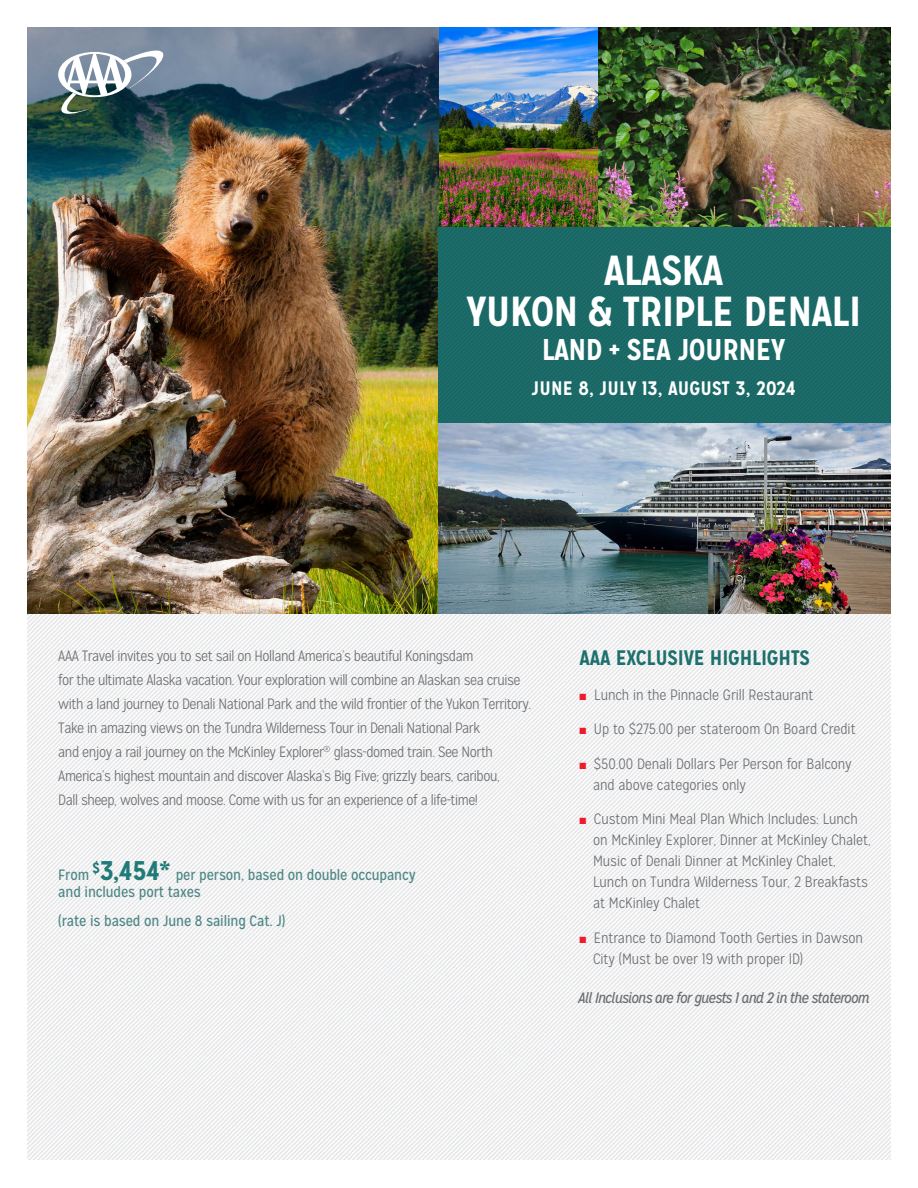
<style>
.page{position:relative;width:918px;height:1188px;background:#fff}
.page>*{position:absolute;margin:0;border:0;box-sizing:border-box;transform-origin:0 0}
.t1{font:700 42px "Mission Gothic";letter-spacing:-.02em;color:#fff}
.t2{font:700 30px "Mission Gothic";letter-spacing:-.02em;color:#fff}
.t3{font:700 21px "Mission Gothic";letter-spacing:-.01em;color:#1d706d}
.t4{font:700 19.5px "Mission Gothic";letter-spacing:.01em;color:#fff}
.t5{font:300 15px/24px "Mission Gothic";letter-spacing:-.03em;color:#6c6d70}
.t6{font:300 15px/21px "Mission Gothic";letter-spacing:-.005em;color:#6c6d70}
.t7{font:15px/16.6px "Mission Gothic";letter-spacing:-.01em;color:#4f8786}
.t8{font:italic 15px "Mission Gothic";letter-spacing:-.05em;color:#6c6d70}
.s1{font-weight:700;font-size:27px;color:#207a78}
.s2{color:#ee1b2c}
</style>
<div class="page">
<img style="left:27px;top:585px;width:864px;height:574px">
<img style="left:439px;top:27px;width:159px;height:200px">
<img style="left:598px;top:27px;width:293px;height:200px">
<img style="left:28px;top:248px;width:411px;height:365px">
<img style="left:27px;top:27px;width:412px;height:221px">
<img style="left:439px;top:422px;width:452px;height:191px">
<svg style="left:58px;top:48px;width:108px;height:68px"></svg>
<div style="left:439px;top:227px;width:452px;height:195px;background:#1d706d"></div>
<p class="t1" style="left:604px;top:244px;width:121px">ALASKA</p>
<p class="t1" style="left:466px;top:285px;width:397px">YUKON &amp; TRIPLE DENALI</p>
<p class="t2" style="left:542px;top:331px;width:245px">LAND + SEA JOURNEY</p>
<p class="t4" style="left:531px;top:376px;width:266px">JUNE 8, JULY 13, AUGUST 3, 2024</p>
<p class="t5" style="left:58px;top:644px;width:474px">AAA Travel invites you to set sail on Holland America’s beautiful Koningsdam<br>for the ultimate Alaska vacation. Your exploration will combine an Alaskan sea cruise with a land journey to Denali National Park and the wild frontier of the Yukon Territory.<br>Take in amazing views on the Tundra Wilderness Tour in Denali National Park<br>and enjoy a rail journey on the McKinley Explorer<sup>®</sup> glass-domed train. See North America’s highest mountain and discover Alaska’s Big Five; grizzly bears, caribou,<br>Dall sheep, wolves and moose. Come with us for an experience of a life-time!</p>
<p class="t7" style="left:58px;top:867px;width:359px">From <sup>$</sup><span class="s1">3,454*</span> per person, based on double occupancy and includes port taxes</p>
<p class="t7" style="left:58px;top:912px;width:228px">(rate is based on June 8 sailing Cat. J)</p>
<p class="t3" style="left:580px;top:645px;width:232px">AAA EXCLUSIVE HIGHLIGHTS</p>
<p class="t6" style="left:580px;top:684px;width:235px"><span class="s2">■</span> Lunch in the Pinnacle Grill Restaurant</p>
<p class="t6" style="left:580px;top:719px;width:278px"><span class="s2">■</span> Up to $275.00 per stateroom On Board Credit</p>
<p class="t6" style="left:593px;top:753px;width:260px;text-indent:-13px"><span class="s2">■</span> $50.00 Denali Dollars Per Person for Balcony and above categories only</p>
<p class="t6" style="left:593px;top:809px;width:279px;text-indent:-13px"><span class="s2">■</span> Custom Mini Meal Plan Which Includes: Lunch on McKinley Explorer, Dinner at McKinley Chalet, Music of Denali Dinner at McKinley Chalet, Lunch on Tundra Wilderness Tour, 2 Breakfasts at McKinley Chalet</p>
<p class="t6" style="left:593px;top:927px;width:272px;text-indent:-13px"><span class="s2">■</span> Entrance to Diamond Tooth Gerties in Dawson<br>City (Must be over 19 with proper ID)</p>
<p class="t8" style="left:578px;top:988px;width:293px">All Inclusions are for guests 1 and 2 in the stateroom</p>
</div>
